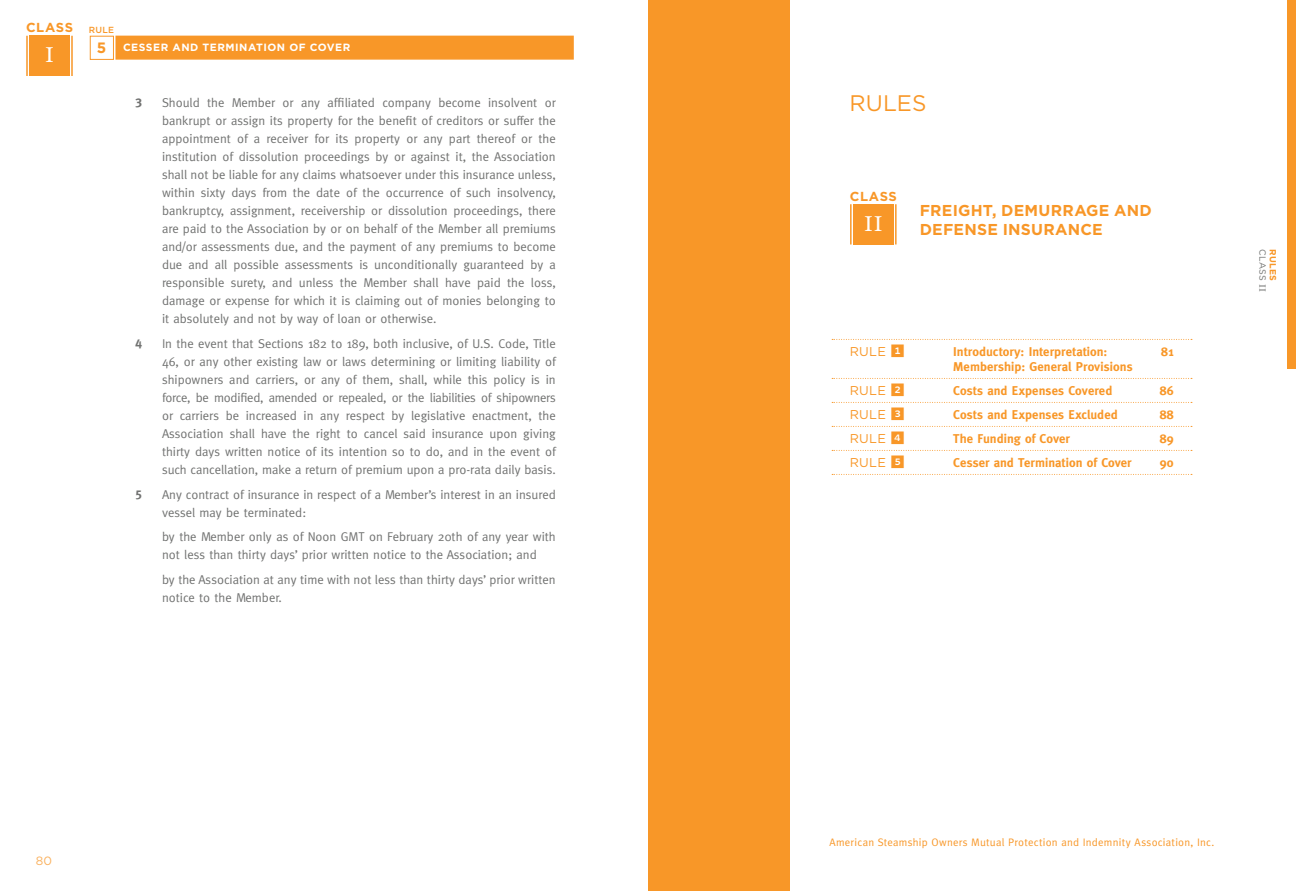
<style>
.page{position:relative;width:1296px;height:891px;background:#fff}
.page>*{position:absolute;margin:0;border:0;box-sizing:border-box;transform-origin:0 0}
.t1{font:22.5px "Gotham";color:#f89728}
.t2{font:21.45px "Hoefler Text";color:#fff}
.t3{font:700 15.75px/18.9px "Gotham";letter-spacing:.015em;color:#f89728}
.t4{font:700 15px "Gotham";color:#f89728}
.t5{font:700 13.05px "Gotham";letter-spacing:.045em;color:#f89728}
.t6{font:12.75px/18px "Meta";color:#717271}
.t7{font:700 12.75px "Meta";letter-spacing:.005em;color:#f89728}
.t8{font:12.75px "Gotham";letter-spacing:.02em;color:#f89728}
.t9{font:12.75px "Meta Bold LF";color:#717271}
.t10{font:12px "Gotham";color:#fab15e}
.t11{font:10.8px "Meta";letter-spacing:.025em;color:#f89728}
.t12{font:700 10.5px "Gotham";letter-spacing:.05em;color:#fff}
.t13{font:700 9px/10.5px "Gotham";letter-spacing:.035em;color:#f89728}
.s1{font-weight:500;font-size:8.85px}
.s2{font-family:"Whitney Index Black Square Bd";font-size:15px}
.s3{font-weight:400;color:#717271}
.s4{font-family:"Hoefler Text";font-weight:400;color:#717271}
</style>
<div class="page">
<div style="left:90px;top:36px;width:24px;height:24px;border:1px solid #f89728"></div>
<div style="left:29px;top:36px;width:41px;height:40px;background:#f89728"></div>
<hr style="left:26px;top:36px;width:2px;height:40px;background:#f89728">
<hr style="left:71px;top:36px;width:2px;height:40px;background:#f89728">
<div style="left:116px;top:36px;width:458px;height:24px;background:#f89728;border:2px solid #f89728"></div>
<div style="left:648px;top:0;width:142px;height:891px;background:#f89728"></div>
<svg style="left:832px;top:339px;width:360px;height:1px"></svg>
<svg style="left:832px;top:378px;width:360px;height:1px"></svg>
<svg style="left:832px;top:402px;width:360px;height:1px"></svg>
<svg style="left:832px;top:426px;width:360px;height:1px"></svg>
<svg style="left:832px;top:450px;width:360px;height:1px"></svg>
<svg style="left:832px;top:474px;width:360px;height:1px"></svg>
<div style="left:853px;top:204px;width:40px;height:41px;background:#f89728"></div>
<hr style="left:850px;top:204px;width:2px;height:40px;background:#f89728">
<hr style="left:895px;top:204px;width:2px;height:40px;background:#f89728">
<div style="left:1287px;top:0;width:9px;height:369px;background:#f89728"></div>
<p class="t5" style="left:26px;top:20px;width:89px">CLASS <span class="s1">RULE</span></p>
<h2 class="t2" style="left:45px;top:43px;width:11px">I</h2>
<p class="t4" style="left:97px;top:39px;width:11px">5</p>
<p class="t12" style="left:123px;top:41px;width:229px">CESSER AND TERMINATION OF COVER</p>
<p class="t9" style="left:135px;top:95px;width:9px">3</p>
<p class="t6" style="left:162px;top:93px;width:395px;text-align:justify">Should the Member or any affiliated company become insolvent or bankrupt or assign its property for the benefit of creditors or suffer the appointment of a receiver for its property or any part thereof or the institution of dissolution proceedings by or against it, the Association shall not be liable for any claims whatsoever under this insurance unless, within sixty days from the date of the occurrence of such insolvency, bankruptcy, assignment, receivership or dissolution proceedings, there are paid to the Association by or on behalf of the Member all premiums and/or assessments due, and the payment of any premiums to become due and all possible assessments is unconditionally guaranteed by a responsible surety, and unless the Member shall have paid the loss, damage or expense for which it is claiming out of monies belonging to it absolutely and not by way of loan or otherwise.</p>
<p class="t9" style="left:135px;top:335px;width:9px">4</p>
<p class="t6" style="left:162px;top:334px;width:395px;text-align:justify">In the event that Sections 182 to 189, both inclusive, of U.S. Code, Title 46, or any other existing law or laws determining or limiting liability of shipowners and carriers, or any of them, shall, while this policy is in force, be modified, amended or repealed, or the liabilities of shipowners or carriers be increased in any respect by legislative enactment, the Association shall have the right to cancel said insurance upon giving thirty days written notice of its intention so to do, and in the event of such cancellation, make a return of premium upon a pro-rata daily basis.</p>
<p class="t9" style="left:135px;top:486px;width:9px">5</p>
<p class="t6" style="left:162px;top:485px;width:395px">Any contract of insurance in respect of a Member’s interest in an insured vessel may be terminated:</p>
<p class="t6" style="left:162px;top:528px;width:395px">by the Member only as of Noon GMT on February 20th of any year with not less than thirty days’ prior written notice to the Association; and</p>
<p class="t6" style="left:162px;top:571px;width:395px">by the Association at any time with not less than thirty days’ prior written notice to the Member.</p>
<p class="t10" style="left:36px;top:855px;width:18px">80</p>
<h1 class="t1" style="left:850px;top:91px;width:78px">RULES</h1>
<p class="t5" style="left:850px;top:188px;width:49px">CLASS</p>
<h2 class="t2" style="left:864px;top:211px;width:20px">II</h2>
<p class="t3" style="left:920px;top:200px;width:234px">FREIGHT, DEMURRAGE AND<br>DEFENSE INSURANCE</p>
<p class="t8" style="left:850px;top:344px;width:57px">RULE <span class="s2">1</span></p>
<p class="t7" style="left:953px;top:344px;width:156px">Introductory: Interpretation:</p>
<p class="t7" style="left:1161px;top:344px;width:14px">81</p>
<p class="t7" style="left:953px;top:359px;width:181px">Membership: General Provisions</p>
<p class="t8" style="left:850px;top:383px;width:57px">RULE <span class="s2">2</span></p>
<p class="t7" style="left:953px;top:383px;width:161px">Costs and Expenses Covered</p>
<p class="t7" style="left:1160px;top:383px;width:15px">86</p>
<p class="t8" style="left:850px;top:407px;width:57px">RULE <span class="s2">3</span></p>
<p class="t7" style="left:953px;top:407px;width:166px">Costs and Expenses Excluded</p>
<p class="t7" style="left:1160px;top:407px;width:16px">88</p>
<p class="t8" style="left:850px;top:431px;width:57px">RULE <span class="s2">4</span></p>
<p class="t7" style="left:953px;top:431px;width:118px">The Funding of Cover</p>
<p class="t7" style="left:1160px;top:431px;width:15px">89</p>
<p class="t8" style="left:850px;top:455px;width:57px">RULE <span class="s2">5</span></p>
<p class="t7" style="left:953px;top:455px;width:180px">Cesser and Termination of Cover</p>
<p class="t7" style="left:1160px;top:455px;width:15px">90</p>
<p class="t13" style="left:1279px;top:249px;width:45px;rotate:90deg">RULES<br><span class="s3">CLASS</span> <span class="s4">II</span></p>
<p class="t11" style="left:830px;top:836px;width:386px">American Steamship Owners Mutual Protection and Indemnity Association, Inc.</p>
</div>
